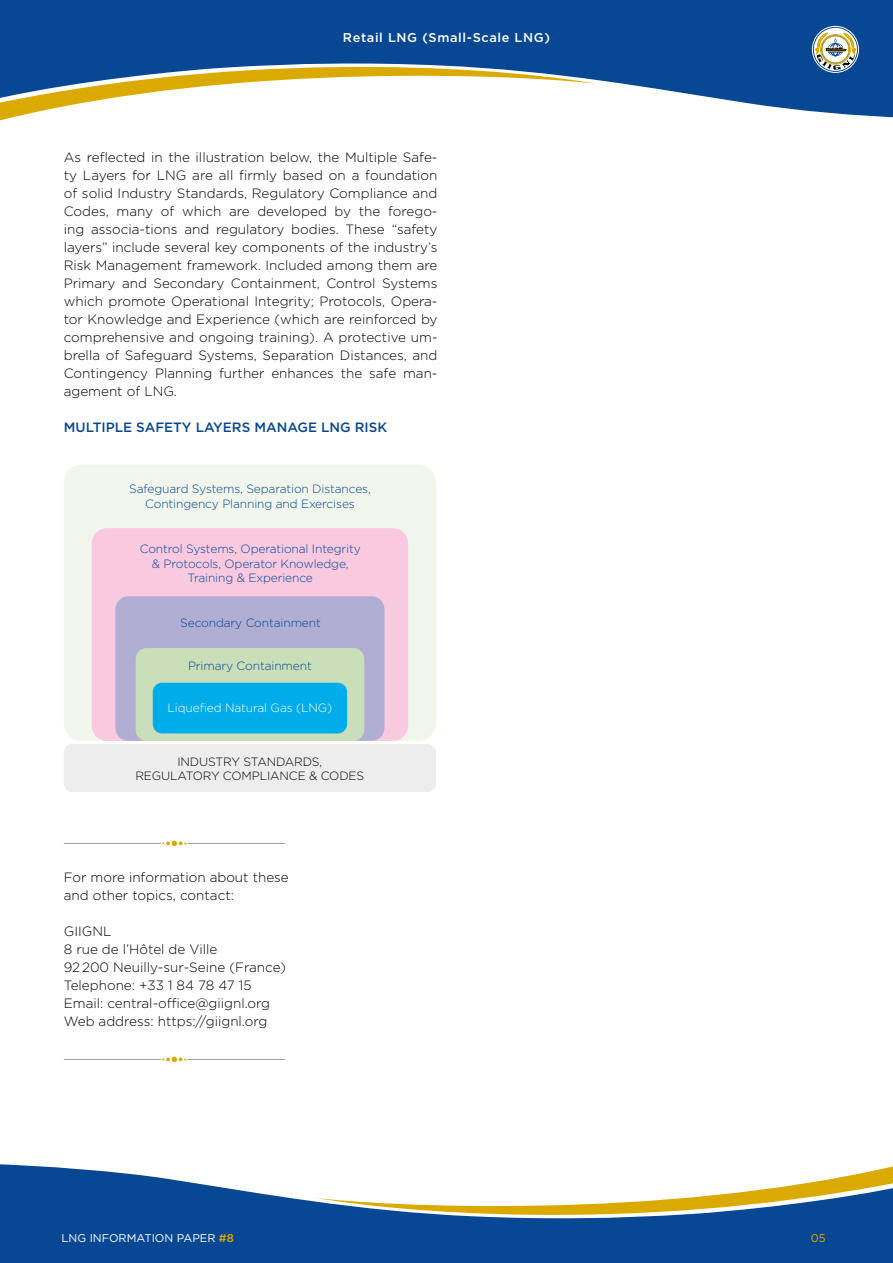
<style>
.page{position:relative;width:893px;height:1263px;background:#fff}
.page>*{position:absolute;margin:0;border:0;box-sizing:border-box;transform-origin:0 0}
.t1{font:300 13.5px/18px "Gotham";color:#000}
.t2{font:500 13.5px "Gotham";color:#074793}
.t3{font:500 12.75px "Gotham";letter-spacing:.05em;color:#fff}
.t4{font:300 12px/14.4px "Gotham";letter-spacing:-.01em;color:#074793;text-align:center}
.t5{font:300 12px/14.4px "Gotham";letter-spacing:-.01em;color:#000;text-align:center}
.t6{font:300 12px "Gotham";letter-spacing:-.01em;color:#fff}
.t7{font:11.25px "Gotham";color:#fff}
.t8{font:11.25px "Gotham";color:#dbaa00}
.s1{font-weight:500;color:#dbaa00}
</style>
<div class="page">
<svg style="left:0;top:1164px;width:893px;height:99px;fill:#074793"></svg>
<svg style="left:0;top:0;width:893px;height:118px;background:#1b559b"></svg>
<svg style="left:0;top:46px;width:598px;height:74px"></svg>
<svg style="left:812px;top:26px;width:47px;height:47px"></svg>
<div style="left:814px;top:28px;width:43px;height:43px;background:#fff;border-radius:50%"></div>
<svg style="left:815px;top:33px;width:41px;height:37px"></svg>
<div style="left:64px;top:464px;width:372px;height:277px;background:#f1f6ec;border-radius:18px"></div>
<div style="left:92px;top:528px;width:316px;height:213px;background:#f8c9df;border-radius:15px"></div>
<div style="left:115px;top:596px;width:269px;height:145px;background:#b1aed3;border-radius:13px"></div>
<div style="left:136px;top:648px;width:228px;height:93px;background:#cadfb9;border-radius:11px"></div>
<div style="left:153px;top:683px;width:194px;height:50px;background:#00ace9;border-radius:9px"></div>
<div style="left:64px;top:744px;width:372px;height:48px;background:#ededed;border-radius:9px"></div>
<hr style="left:64px;top:843px;width:97px;height:1px;background:#9d9d9c">
<hr style="left:188px;top:843px;width:97px;height:1px;background:#9d9d9c">
<svg style="left:162px;top:841px;width:24px;height:5px"></svg>
<hr style="left:64px;top:1059px;width:97px;height:1px;background:#9d9d9c">
<hr style="left:188px;top:1059px;width:97px;height:1px;background:#9d9d9c">
<svg style="left:162px;top:1057px;width:24px;height:5px"></svg>
<p class="t3" style="left:343px;top:29px;width:209px">Retail LNG (Small-Scale LNG)</p>
<p class="t1" style="left:64px;top:148px;width:375px;text-align:justify">As reflected in the illustration below, the Multiple Safe&shy;ty Layers for LNG are all firmly based on a foundation of solid Industry Standards, Regulatory Compliance and Codes, many of which are developed by the forego&shy;ing associa-tions and regulatory bodies. These “safety layers” include several key components of the industry’s Risk Management framework. Included among them are Primary and Secondary Containment, Control Systems which promote Operational Integrity; Protocols, Opera&shy;tor Knowledge and Experience (which are reinforced by comprehensive and ongoing training). A protective um&shy;brella of Safeguard Systems, Separation Distances, and Contingency Planning further enhances the safe man&shy;agement of LNG.</p>
<p class="t2" style="left:64px;top:418px;width:325px">MULTIPLE SAFETY LAYERS MANAGE LNG RISK</p>
<p class="t4" style="left:129px;top:482px;width:243px">Safeguard Systems, Separation Distances,<br>Contingency Planning and Exercises</p>
<p class="t4" style="left:140px;top:541px;width:223px">Control Systems, Operational Integrity &amp; Protocols, Operator Knowledge,<br>Training &amp; Experience</p>
<p class="t4" style="left:180px;top:615px;width:142px">Secondary Containment</p>
<p class="t4" style="left:188px;top:658px;width:125px">Primary Containment</p>
<p class="t6" style="left:168px;top:700px;width:166px">Liquefied Natural Gas (LNG)</p>
<p class="t5" style="left:135px;top:754px;width:230px">INDUSTRY STANDARDS,<br>REGULATORY COMPLIANCE &amp; CODES</p>
<p class="t1" style="left:64px;top:868px;width:227px">For more information about these and other topics, contact:</p>
<p class="t1" style="left:64px;top:922px;width:224px">GIIGNL<br>8 rue de l’Hôtel de Ville<br>92 200 Neuilly-sur-Seine (France)<br>Telephone: +33 1 84 78 47 15<br>Email: central-office@giignl.org<br>Web address: https://giignl.org</p>
<p class="t7" style="left:62px;top:1231px;width:174px">LNG INFORMATION PAPER <span class="s1">#8</span></p>
<p class="t8" style="left:811px;top:1231px;width:16px">05</p>
</div>
